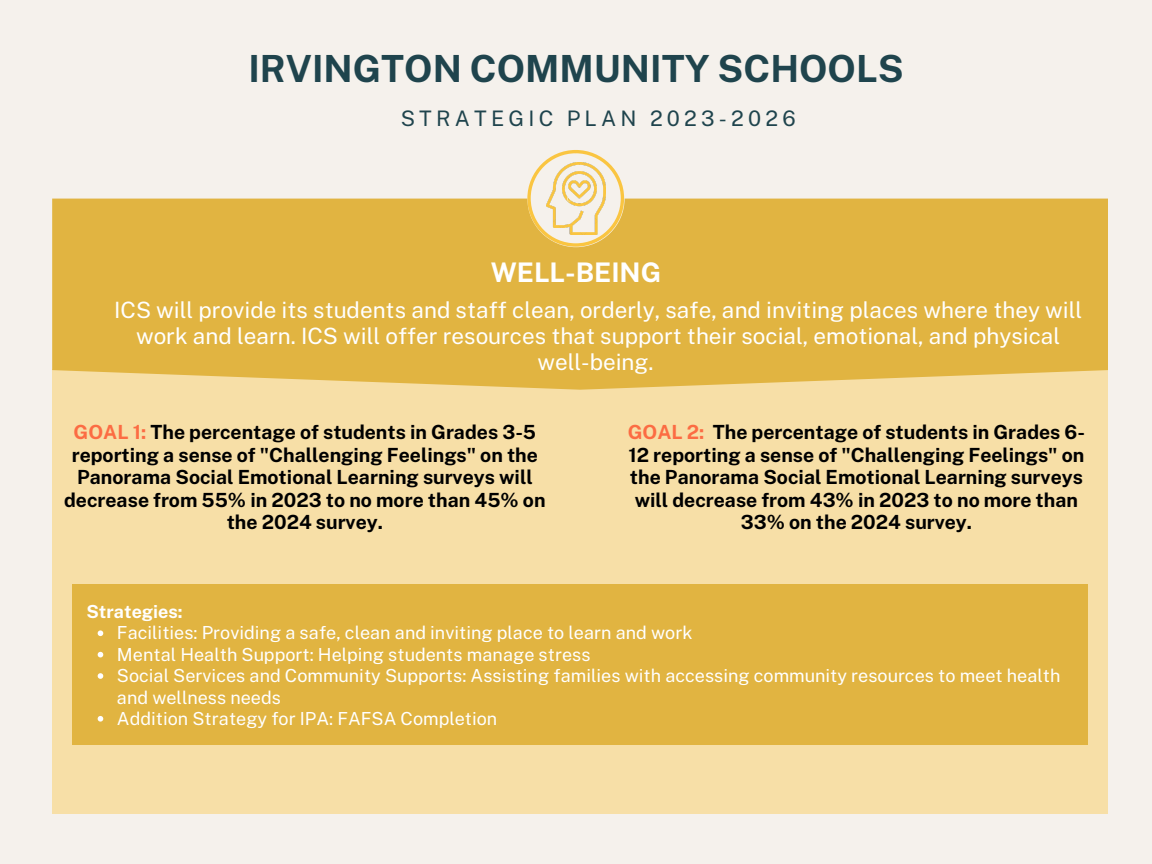
<style>
.page{position:relative;width:1152px;height:864px;background:#f5f1ec}
.page>*{position:absolute;margin:0;border:0;box-sizing:border-box;transform-origin:0 0}
.t1{font:700 37.35px "Public Sans";color:#1f444d}
.t2{font:700 27px "Public Sans";color:#fff}
.t3{font:22.5px/25.8px "Public Sans";color:#fff;text-align:center}
.t4{font:21.3px "Public Sans";letter-spacing:.195em;color:#1f444d}
.t5{font:700 19.5px/22.5px "Public Sans";color:#000;text-align:center}
.t6{font:18px/21.3px "Public Sans";color:#fff}
.t7{font:700 18px "Public Sans";color:#fff}
.s1{color:#fc6c43}
</style>
<div class="page">
<div style="left:52px;top:370px;width:1056px;height:444px;background:#f7dfa7"></div>
<div style="left:52px;top:199px;width:1056px;height:191px;background:#e1b441"></div>
<svg style="left:527px;top:150px;width:97px;height:97px"></svg>
<img style="left:546px;top:163px;width:60px;height:72px">
<div style="left:73px;top:584px;width:1015px;height:161px;background:#e1b441"></div>
<svg style="left:98px;top:630px;width:5px;height:6px"></svg>
<svg style="left:98px;top:652px;width:5px;height:5px"></svg>
<svg style="left:98px;top:673px;width:5px;height:6px"></svg>
<svg style="left:98px;top:716px;width:5px;height:6px"></svg>
<p class="t1" style="left:248px;top:46px;width:657px">IRVINGTON COMMUNITY SCHOOLS</p>
<p class="t4" style="left:401px;top:105px;width:396px">STRATEGIC PLAN 2023-2026</p>
<p class="t2" style="left:491px;top:256px;width:172px">WELL-BEING</p>
<p class="t3" style="left:114px;top:297px;width:970px">ICS will provide its students and staff clean, orderly, safe, and inviting places where they will work and learn. ICS will offer resources that support their social, emotional, and physical well-being.</p>
<p class="t5" style="left:64px;top:421px;width:483px"><span class="s1">GOAL 1:</span> The percentage of students in Grades 3-5 reporting a sense of "Challenging Feelings" on the Panorama Social Emotional Learning surveys will decrease from 55% in 2023 to no more than 45% on the 2024 survey.</p>
<p class="t5" style="left:628px;top:421px;width:459px"><span class="s1">GOAL 2:</span> The percentage of students in Grades 6- 12 reporting a sense of "Challenging Feelings" on the Panorama Social Emotional Learning surveys will decrease from 43% in 2023 to no more than 33% on the 2024 survey.</p>
<p class="t7" style="left:86px;top:601px;width:98px">Strategies:</p>
<p class="t6" style="left:117px;top:622px;width:577px">Facilities: Providing a safe, clean and inviting place to learn and work</p>
<p class="t6" style="left:117px;top:644px;width:475px">Mental Health Support: Helping students manage stress</p>
<p class="t6" style="left:117px;top:665px;width:945px">Social Services and Community Supports: Assisting families with accessing community resources to meet health and wellness needs</p>
<p class="t6" style="left:117px;top:708px;width:382px">Addition Strategy for IPA: FAFSA Completion</p>
</div>
